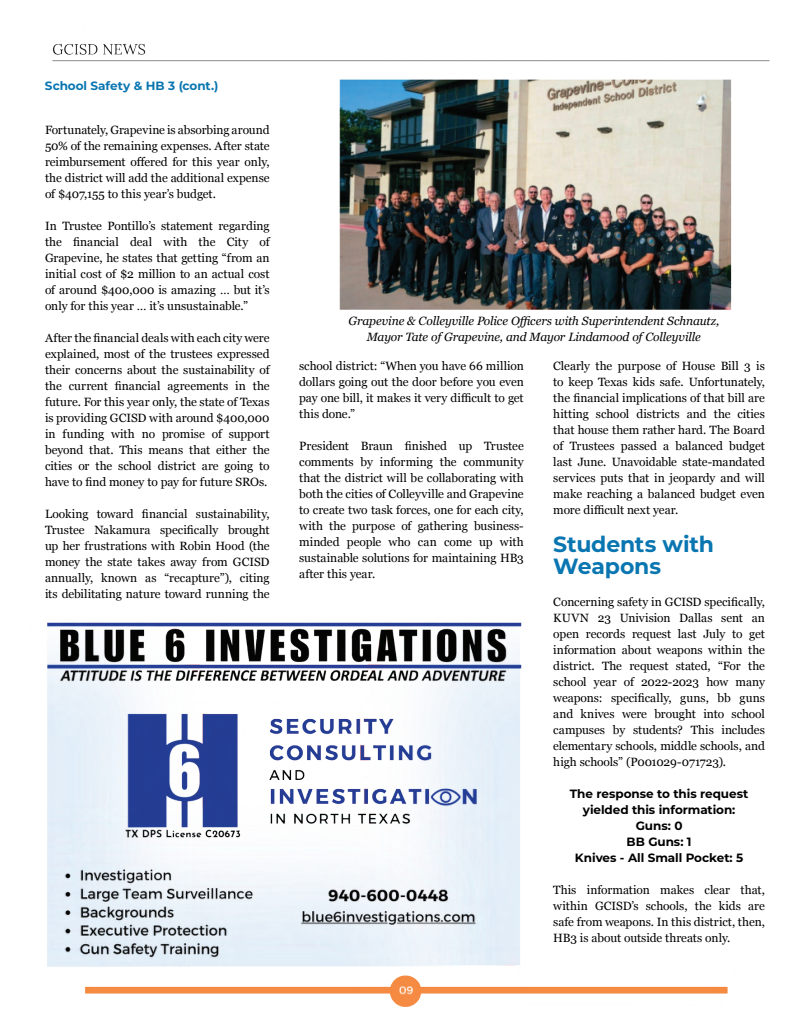
<style>
.page{position:relative;width:810px;height:1026px;background:#fff}
.page>*{position:absolute;margin:0;border:0;box-sizing:border-box;transform-origin:0 0}
.t1{font:700 22px/22px "Montserrat";letter-spacing:-.01em;color:#0976b1}
.t2{font:12px/16px "Georgia";letter-spacing:-.005em;color:#000;text-align:justify}
.t3{font:italic 12px/16px "Georgia";letter-spacing:-.01em;color:#000;text-align:center}
.t4{font:700 12px/16px "Montserrat";letter-spacing:-.005em;color:#000;text-align:center}
.t5{font:700 12px "Montserrat";color:#0976b1}
</style>
<div class="page">
<img style="left:47px;top:44px;width:723px;height:963px">
<p class="t5" style="left:45px;top:77px;width:175px">School Safety &amp; HB 3 (cont.)</p>
<p class="t2" style="left:45px;top:121px;width:226px">Fortunately, Grapevine is absorbing around 50% of the remaining expenses. After state reimbursement offered for this year only, the district will add the additional expense of $407,155 to this year’s budget.</p>
<p class="t2" style="left:45px;top:217px;width:226px">In Trustee Pontillo’s statement regarding the financial deal with the City of Grapevine, he states that getting “from an initial cost of $2 million to an actual cost of around $400,000 is amazing … but it’s only for this year … it’s unsustainable.”</p>
<p class="t2" style="left:45px;top:329px;width:226px">After the financial deals with each city were explained, most of the trustees expressed their concerns about the sustainability of the current financial agreements in the future. For this year only, the state of Texas is providing GCISD with around $400,000 in funding with no promise of support beyond that. This means that either the cities or the school district are going to have to find money to pay for future SROs.</p>
<p class="t2" style="left:45px;top:505px;width:226px">Looking toward financial sustainability, Trustee Nakamura specifically brought up her frustrations with Robin Hood (the money the state takes away from GCISD annually, known as “recapture”), citing its debilitating nature toward running the</p>
<p class="t3" style="left:348px;top:312px;width:372px">Grapevine &amp; Colleyville Police Officers with Superintendent Schnautz,<br>Mayor Tate of Grapevine, and Mayor Lindamood of Colleyville</p>
<p class="t2" style="left:299px;top:358px;width:226px">school district: “When you have 66 million dollars going out the door before you even pay one bill, it makes it very difficult to get this done.”</p>
<p class="t2" style="left:299px;top:438px;width:226px">President Braun finished up Trustee comments by informing the community that the district will be collaborating with both the cities of Colleyville and Grapevine to create two task forces, one for each city, with the purpose of gathering business&shy;minded people who can come up with sustainable solutions for maintaining HB3 after this year.</p>
<p class="t2" style="left:553px;top:358px;width:213px">Clearly the purpose of House Bill 3 is to keep Texas kids safe. Unfortunately, the financial implications of that bill are hitting school districts and the cities that house them rather hard. The Board of Trustees passed a balanced budget last June. Unavoidable state-mandated services puts that in jeopardy and will make reaching a balanced budget even more difficult next year.</p>
<h1 class="t1" style="left:553px;top:533px;width:162px">Students with<br>Weapons</h1>
<p class="t2" style="left:553px;top:594px;width:213px">Concerning safety in GCISD specifically, KUVN 23 Univision Dallas sent an open records request last July to get information about weapons within the district. The request stated, “For the school year of 2022-2023 how many weapons: specifically, guns, bb guns and knives were brought into school campuses by students? This includes elementary schools, middle schools, and high schools” (P001029-071723).</p>
<p class="t4" style="left:570px;top:786px;width:180px">The response to this request yielded this information:<br>Guns: 0<br>BB Guns: 1<br>Knives - All Small Pocket: 5</p>
<p class="t2" style="left:553px;top:882px;width:213px">This information makes clear that, within GCISD’s schools, the kids are safe from weapons. In this district, then, HB3 is about outside threats only.</p>
</div>
